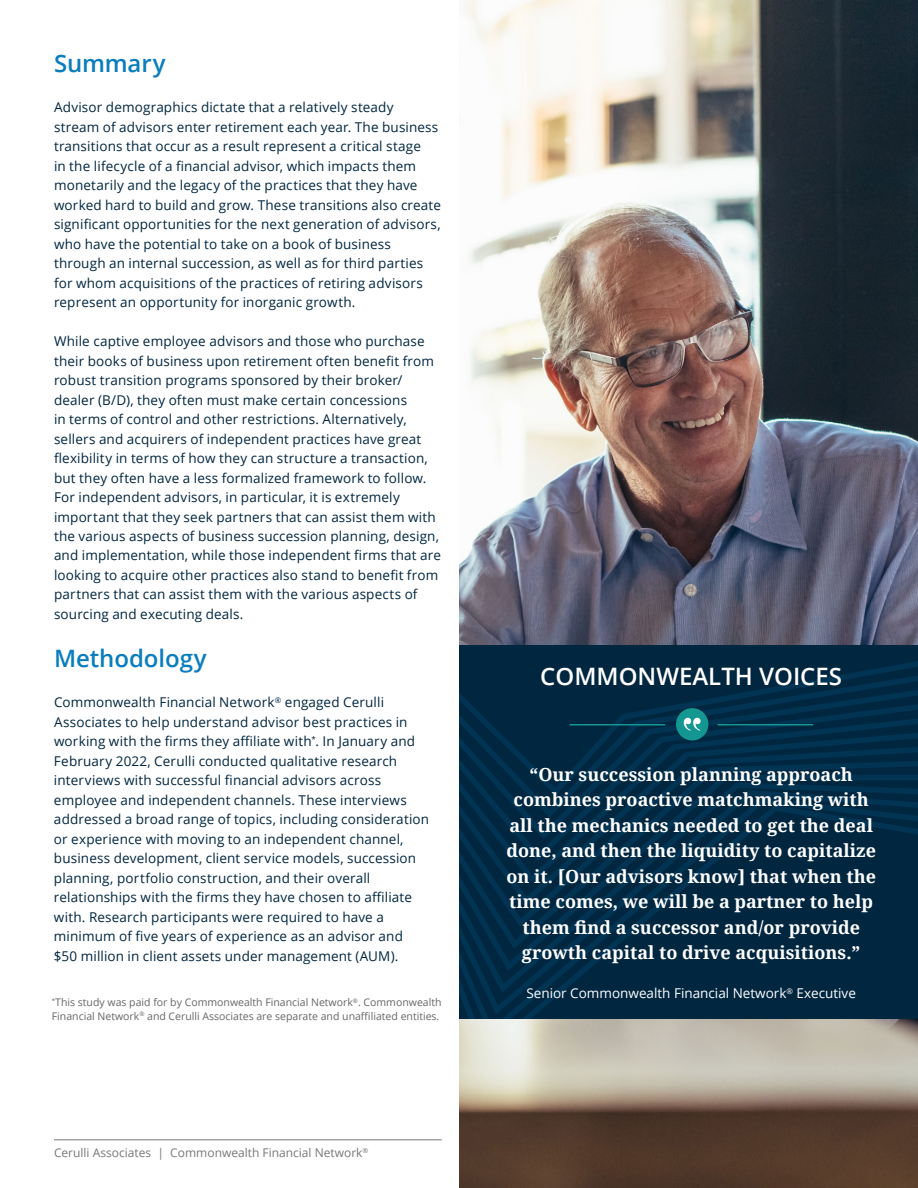
<style>
.page{position:relative;width:918px;height:1188px;background:#fff}
.page>*{position:absolute;margin:0;border:0;box-sizing:border-box;transform-origin:0 0}
.t1{font:600 24px "Open Sans";letter-spacing:-.005em;color:#0a7dbe}
.t2{font:600 24px "Open Sans";color:#fff}
.t3{font:700 18px/25.5px "Noto Serif";color:#fff;text-align:center}
.t4{font:13.5px/19.5px "Open Sans";letter-spacing:.01em;color:#002640}
.t5{font:13.5px "Open Sans";color:#fff}
.t6{font:12px "Open Sans";color:#77787b}
.t7{font:10.5px/13.5px "Open Sans";color:#666}
</style>
<div class="page">
<img style="left:459px;top:0;width:459px;height:1188px">
<hr style="left:54px;top:1139px;width:388px;height:1px;background:#77787b">
<div style="left:459px;top:649px;width:459px;height:8px;background:#002640"></div>
<div style="left:459px;top:657px;width:459px;height:9px;background:#002640"></div>
<div style="left:459px;top:666px;width:459px;height:8px;background:#002640"></div>
<svg style="left:459px;top:674px;width:459px;height:8px;background:#002741"></svg>
<svg style="left:459px;top:682px;width:459px;height:8px;background:#002742"></svg>
<svg style="left:459px;top:690px;width:459px;height:9px;background:#002843"></svg>
<svg style="left:459px;top:699px;width:459px;height:8px;background:#002944"></svg>
<svg style="left:459px;top:707px;width:459px;height:312px;background:#002944"></svg>
<div style="left:676px;top:708px;width:32px;height:32px;background:#149691;border-radius:50%"></div>
<svg style="left:684px;top:718px;width:17px;height:13px"></svg>
<hr style="left:570px;top:724px;width:95px;height:1px;background:#149691">
<hr style="left:718px;top:724px;width:95px;height:1px;background:#149691">
<h1 class="t1" style="left:54px;top:47px;width:113px">Summary</h1>
<p class="t4" style="left:54px;top:97px;width:388px">Advisor demographics dictate that a relatively steady stream of advisors enter retirement each year. The business transitions that occur as a result represent a critical stage<br>in the lifecycle of a financial advisor, which impacts them monetarily and the legacy of the practices that they have worked hard to build and grow. These transitions also create significant opportunities for the next generation of advisors, who have the potential to take on a book of business through an internal succession, as well as for third parties for whom acquisitions of the practices of retiring advisors represent an opportunity for inorganic growth.</p>
<p class="t4" style="left:54px;top:331px;width:388px">While captive employee advisors and those who purchase their books of business upon retirement often benefit from robust transition programs sponsored by their broker/ dealer (B/D), they often must make certain concessions<br>in terms of control and other restrictions. Alternatively, sellers and acquirers of independent practices have great flexibility in terms of how they can structure a transaction, but they often have a less formalized framework to follow.<br>For independent advisors, in particular, it is extremely important that they seek partners that can assist them with the various aspects of business succession planning, design, and implementation, while those independent firms that are looking to acquire other practices also stand to benefit from partners that can assist them with the various aspects of sourcing and executing deals.</p>
<h1 class="t1" style="left:54px;top:642px;width:154px">Methodology</h1>
<p class="t4" style="left:54px;top:692px;width:377px">Commonwealth Financial Network<sup>®</sup> engaged Cerulli Associates to help understand advisor best practices in working with the firms they affiliate with<sup>*</sup>. In January and February 2022, Cerulli conducted qualitative research interviews with successful financial advisors across employee and independent channels. These interviews addressed a broad range of topics, including consideration or experience with moving to an independent channel, business development, client service models, succession planning, portfolio construction, and their overall relationships with the firms they have chosen to affiliate with. Research participants were required to have a minimum of five years of experience as an advisor and $50 million in client assets under management (AUM).</p>
<p class="t7" style="left:52px;top:995px;width:391px"><sup>*</sup>This study was paid for by Commonwealth Financial Network<sup>®</sup>. Commonwealth<br>Financial Network<sup>®</sup> and Cerulli Associates are separate and unaffiliated entities.</p>
<p class="t6" style="left:54px;top:1144px;width:316px">Cerulli Associates | Commonwealth Financial Network<sup>®</sup></p>
<h1 class="t2" style="left:540px;top:660px;width:303px">COMMONWEALTH VOICES</h1>
<p class="t3" style="left:506px;top:761px;width:371px">“Our succession planning approach combines proactive matchmaking with all the mechanics needed to get the deal done, and then the liquidity to capitalize on it. [Our advisors know] that when the time comes, we will be a partner to help them find a successor and/or provide growth capital to drive acquisitions.”</p>
<p class="t5" style="left:526px;top:984px;width:331px">Senior Commonwealth Financial Network<sup>®</sup> Executive</p>
</div>
